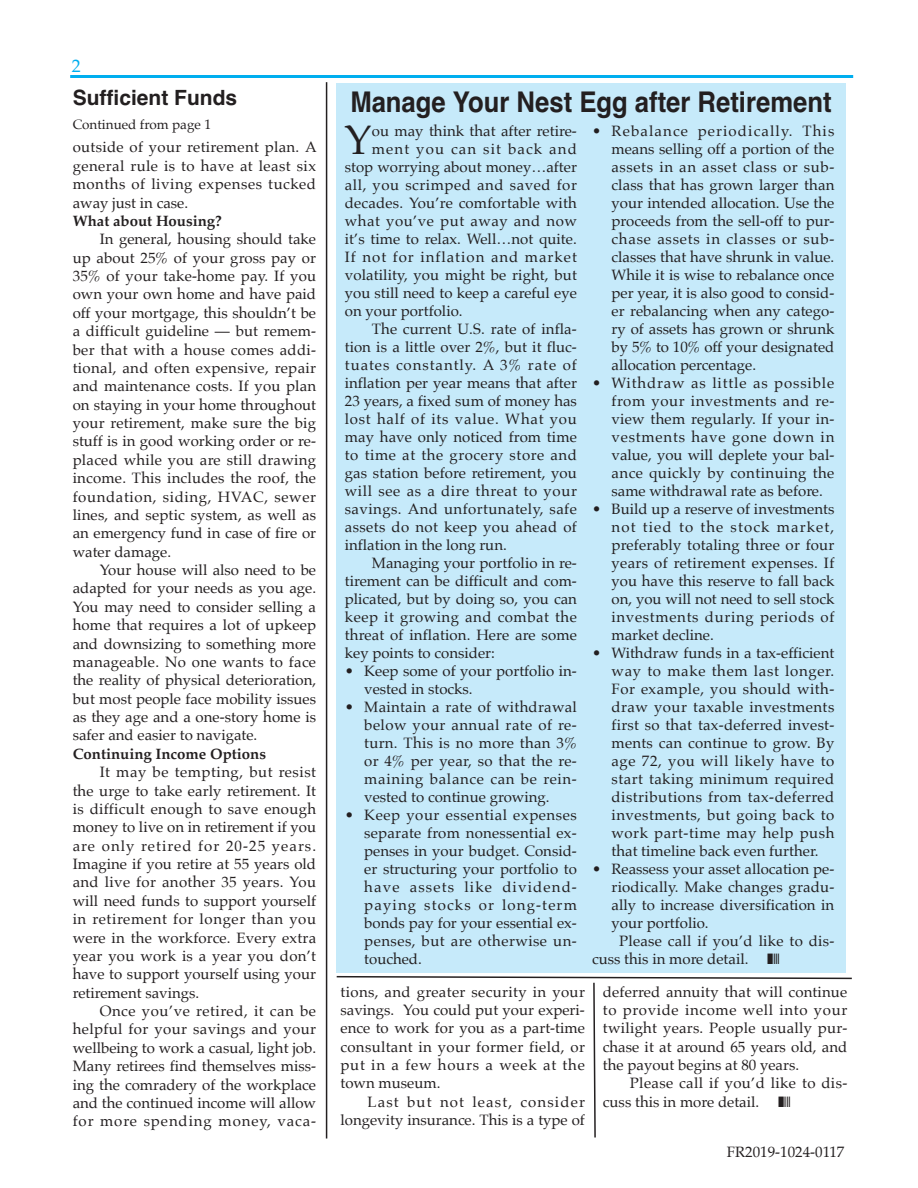
<style>
.page{position:relative;width:918px;height:1188px;background:#fff}
.page>*{position:absolute;margin:0;border:0;box-sizing:border-box;transform-origin:0 0}
.t1{font:40.95px "Palatino";color:#231f20}
.t2{font:700 28.5px "Helvetica";color:#231f20;scale:.9 1}
.t3{font:700 21px "Helvetica";color:#231f20}
.t4{font:18px "Palatino";color:#00aeef}
.t5{font:15px/18px "Palatino";color:#231f20;text-align:justify}
.t6{font:15px "Palatino";letter-spacing:.035em;color:#231f20}
.t7{font:15px "Palatino";letter-spacing:.03em;color:#231f20}
.t8{font:15px "Palatino";letter-spacing:.065em;color:#231f20}
.t9{font:15px "Palatino";letter-spacing:.04em;color:#231f20}
.t10{font:15px/18.3px "Palatino";letter-spacing:.02em;color:#231f20}
.t11{font:700 15px "Palatino";color:#231f20}
.t12{font:15px "Palatino";letter-spacing:.05em;color:#231f20}
.t13{font:15px "Palatino";letter-spacing:.075em;color:#231f20}
.t14{font:13.5px "Palatino";color:#231f20}
</style>
<div class="page">
<div style="left:336px;top:83px;width:510px;height:889px;background:#c6eafa"></div>
<hr style="left:70px;top:75px;width:783px;height:3px;background:#00aeef">
<hr style="left:326px;top:82px;width:1px;height:1057px;background:#231f20">
<svg style="left:336px;top:975px;width:516px;height:163px"></svg>
<p class="t4" style="left:72px;top:57px;width:10px">2</p>
<h3 class="t3" style="left:73px;top:90px;width:166px">Sufficient Funds</h3>
<h2 class="t2" style="left:350px;top:92px;width:536px">Manage Your Nest Egg after Retirement</h2>
<p class="t5" style="left:73px;top:139px;width:246px">outside of your retirement plan. A general rule is to have at least six months of living expenses tucked away just in case.</p>
<p class="t11" style="left:73px;top:214px;width:151px">What about Housing?</p>
<p class="t5" style="left:73px;top:231px;width:245px;line-height:18.5px;text-indent:27px">In general, housing should take up about 25% of your gross pay or 35% of your take-home pay. If you own your own home and have paid off your mortgage, this shouldn’t be a difficult guideline — but remem&shy;ber that with a house comes addi&shy;tional, and often expensive, repair and maintenance costs. If you plan on staying in your home throughout your retirement, make sure the big stuff is in good working order or re&shy;placed while you are still drawing income. This includes the roof, the foundation, siding, HVAC, sewer lines, and septic system, as well as an emergency fund in case of fire or water damage.</p>
<p class="t5" style="left:73px;top:562px;width:245px;text-indent:27px">Your house will also need to be adapted for your needs as you age.<br>You may need to consider selling a home that requires a lot of upkeep and downsizing to something more manageable. No one wants to face the reality of physical deterioration, but most people face mobility issues as they age and a one-story home is safer and easier to navigate.</p>
<p class="t11" style="left:73px;top:746px;width:195px">Continuing Income Options</p>
<p class="t5" style="left:73px;top:764px;width:245px;text-indent:27px">It may be tempting, but resist the urge to take early retirement. It is difficult enough to save enough money to live on in retirement if you are only retired for 20-25 years.<br>Imagine if you retire at 55 years old and live for another 35 years. You will need funds to support yourself in retirement for longer than you were in the workforce. Every extra year you work is a year you don’t have to support yourself using your retirement savings.</p>
<p class="t5" style="left:73px;top:1003px;width:245px;text-indent:27px">Once you’ve retired, it can be helpful for your savings and your wellbeing to work a casual, light job.<br>Many retirees find themselves miss&shy;ing the comradery of the workplace and the continued income will allow for more spending money, vaca-</p>
<p class="t14" style="left:73px;top:118px;width:140px">Continued from page 1</p>
<h1 class="t1" style="left:345px;top:120px;width:29px">Y</h1>
<p class="t5" style="left:372px;top:123px;width:207px">ou may think that after retire-</p>
<p class="t5" style="left:612px;top:123px;width:224px;text-indent:-19px">• Rebalance periodically. This means selling off a portion of the assets in an asset class or sub&shy;class that has grown larger than your intended allocation. Use the proceeds from the sell-off to pur&shy;chase assets in classes or sub&shy;classes that have shrunk in value.<br>While it is wise to rebalance once per year, it is also good to consid&shy;er rebalancing when any catego&shy;ry of assets has grown or shrunk by 5% to 10% off your designated allocation percentage.</p>
<p class="t5" style="left:612px;top:375px;width:224px;text-indent:-19px">• Withdraw as little as possible from your investments and re&shy;view them regularly. If your in&shy;vestments have gone down in value, you will deplete your bal&shy;ance quickly by continuing the same withdrawal rate as before.</p>
<p class="t5" style="left:612px;top:501px;width:224px;text-indent:-19px">• Build up a reserve of investments not tied to the stock market, preferably totaling three or four years of retirement expenses. If you have this reserve to fall back on, you will not need to sell stock investments during periods of market decline.</p>
<p class="t5" style="left:612px;top:645px;width:224px;text-indent:-19px">• Withdraw funds in a tax-efficient way to make them last longer.<br>For example, you should with&shy;draw your taxable investments first so that tax-deferred invest&shy;ments can continue to grow. By age 72, you will likely have to start taking minimum required distributions from tax-deferred investments, but going back to work part-time may help push that timeline back even further.</p>
<p class="t5" style="left:592px;top:861px;width:244px">• Reassess your asset allocation pe-</p>
<p class="t5" style="left:612px;top:879px;width:224px">riodically. Make changes gradu-</p>
<p class="t5" style="left:612px;top:897px;width:224px">ally to increase diversification in</p>
<p class="t5" style="left:612px;top:915px;width:99px">your portfolio.</p>
<p class="t5" style="left:619px;top:933px;width:217px">Please call if you’d like to dis-</p>
<p class="t5" style="left:592px;top:951px;width:158px">cuss this in more detail.</p>
<p class="t13" style="left:372px;top:141px;width:207px">ment you can sit back and</p>
<p class="t5" style="left:345px;top:159px;width:234px">stop worrying about money…after</p>
<p class="t6" style="left:345px;top:177px;width:234px">all, you scrimped and saved for</p>
<p class="t5" style="left:345px;top:195px;width:234px">decades. You’re comfortable with</p>
<p class="t6" style="left:345px;top:213px;width:234px">what you’ve put away and now</p>
<p class="t5" style="left:345px;top:231px;width:234px">it’s time to relax. Well…not quite.</p>
<p class="t8" style="left:345px;top:249px;width:234px">If not for inflation and market</p>
<p class="t5" style="left:345px;top:267px;width:234px">volatility, you might be right, but</p>
<p class="t5" style="left:345px;top:285px;width:234px">you still need to keep a careful eye</p>
<p class="t5" style="left:345px;top:303px;width:119px">on your portfolio.</p>
<p class="t5" style="left:372px;top:321px;width:207px">The current U.S. rate of infla-</p>
<p class="t5" style="left:345px;top:339px;width:234px">tion is a little over 2%, but it fluc-</p>
<p class="t8" style="left:345px;top:357px;width:234px">tuates constantly. A 3% rate of</p>
<p class="t5" style="left:345px;top:375px;width:234px">inflation per year means that after</p>
<p class="t5" style="left:345px;top:393px;width:234px">23 years, a fixed sum of money has</p>
<p class="t12" style="left:345px;top:411px;width:234px">lost half of its value. What you</p>
<p class="t5" style="left:345px;top:429px;width:234px">may have only noticed from time</p>
<p class="t9" style="left:345px;top:447px;width:234px">to time at the grocery store and</p>
<p class="t5" style="left:345px;top:465px;width:234px">gas station before retirement, you</p>
<p class="t9" style="left:345px;top:483px;width:234px">will see as a dire threat to your</p>
<p class="t7" style="left:345px;top:501px;width:234px">savings. And unfortunately, safe</p>
<p class="t7" style="left:345px;top:519px;width:234px">assets do not keep you ahead of</p>
<p class="t5" style="left:345px;top:537px;width:163px">inflation in the long run.</p>
<p class="t5" style="left:372px;top:555px;width:207px">Managing your portfolio in re-</p>
<p class="t5" style="left:345px;top:573px;width:234px">tirement can be difficult and com-</p>
<p class="t5" style="left:345px;top:591px;width:234px">plicated, but by doing so, you can</p>
<p class="t6" style="left:345px;top:609px;width:234px">keep it growing and combat the</p>
<p class="t5" style="left:345px;top:627px;width:234px">threat of inflation. Here are some</p>
<p class="t5" style="left:345px;top:645px;width:152px">key points to consider:</p>
<p class="t5" style="left:364px;top:663px;width:214px;text-indent:-19px">• Keep some of your portfolio in&shy;vested in stocks.</p>
<p class="t5" style="left:364px;top:699px;width:214px;text-indent:-19px">• Maintain a rate of withdrawal below your annual rate of re&shy;turn. This is no more than 3% or 4% per year, so that the re&shy;maining balance can be rein&shy;vested to continue growing.</p>
<p class="t5" style="left:364px;top:807px;width:214px;text-indent:-19px">• Keep your essential expenses separate from nonessential ex&shy;penses in your budget. Consid&shy;er structuring your portfolio to have assets like dividend&shy;paying stocks or long-term bonds pay for your essential ex&shy;penses, but are otherwise un&shy;touched.</p>
<p class="t5" style="left:603px;top:983px;width:246px">deferred annuity that will continue to provide income well into your twilight years. People usually pur&shy;chase it at around 65 years old, and the payout begins at 80 years.</p>
<p class="t10" style="left:603px;top:1075px;width:246px;text-indent:27px">Please call if you’d like to dis&shy;cuss this in more detail.</p>
<p class="t5" style="left:340px;top:983px;width:246px">tions, and greater security in your savings. You could put your experi&shy;ence to work for you as a part-time consultant in your former field, or put in a few hours a week at the town museum.</p>
<p class="t5" style="left:340px;top:1094px;width:246px;text-align:right">Last but not least, consider longevity insurance. This is a type of</p>
<p class="t5" style="left:727px;top:1144px;width:119px">FR2019-1024-0117</p>
</div>
